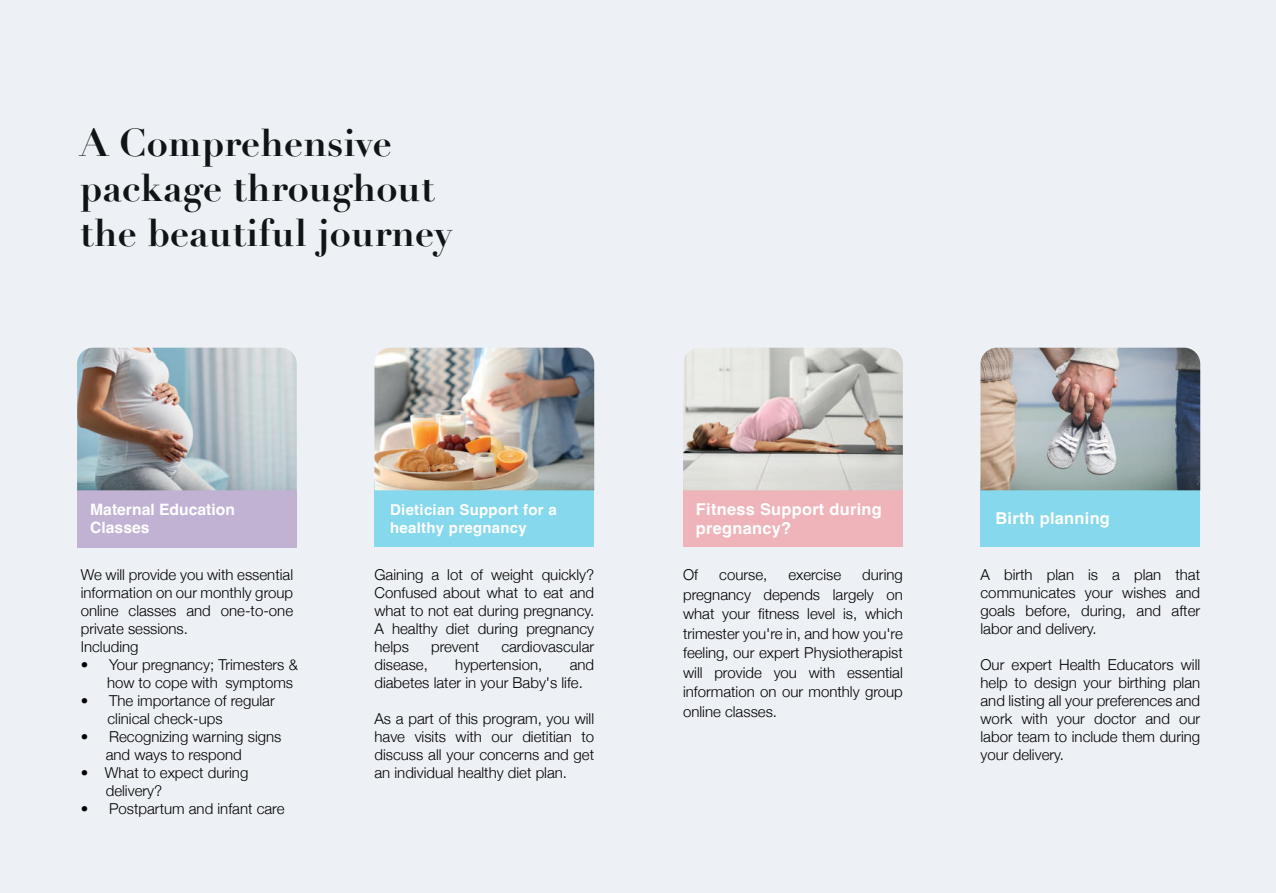
<style>
.page{position:relative;width:1276px;height:893px;background:#edf0f4}
.page>*{position:absolute;margin:0;border:0;box-sizing:border-box;transform-origin:0 0}
.t1{font:700 38.1px/45px "Didot";color:#111416}
.t2{font:700 16.35px/19.6px "Helvetica";letter-spacing:.015em;color:#fff}
.t3{font:700 15.75px/18.8px "Helvetica";color:#fff}
.t4{font:300 15px/18px "Helvetica Neue";color:#000001}
.t5{font:700 15px/18px "Helvetica";letter-spacing:.015em;color:#fff}
</style>
<div class="page">
<div style="left:77px;top:490px;width:220px;height:57px;background:#c1b2d4"></div>
<img style="left:77px;top:348px;width:220px;height:142px">
<div style="left:374px;top:482px;width:220px;height:65px;background:#86d8ec"></div>
<div style="left:683px;top:482px;width:220px;height:65px;background:#eeb4ba"></div>
<img style="left:683px;top:348px;width:220px;height:142px">
<div style="left:980px;top:482px;width:220px;height:65px;background:#86d8ec"></div>
<img style="left:980px;top:348px;width:220px;height:142px">
<img style="left:374px;top:348px;width:220px;height:142px">
<h1 class="t1" style="left:80px;top:121px;width:374px">A Comprehensive package throughout the beautiful journey</h1>
<p class="t3" style="left:90px;top:501px;width:146px">Maternal Education<br>Classes</p>
<p class="t4" style="left:81px;top:565px;width:214px">We will provide you with essential information on our monthly group online classes and one-to-one private sessions.<br>Including</p>
<p class="t4" style="left:107px;top:655px;width:192px;text-indent:-26px">• Your pregnancy; Trimesters &amp; how to cope with symptoms</p>
<p class="t4" style="left:107px;top:691px;width:169px;text-indent:-27px">• The importance of regular clinical check-ups</p>
<p class="t4" style="left:106px;top:727px;width:177px;text-indent:-25px">• Recognizing warning signs and ways to respond</p>
<p class="t4" style="left:106px;top:763px;width:144px;text-indent:-25px">• What to expect during delivery?</p>
<p class="t4" style="left:81px;top:799px;width:205px">• Postpartum and infant care</p>
<p class="t5" style="left:390px;top:502px;width:168px">Dietician Support for a healthy pregnancy</p>
<p class="t4" style="left:374px;top:565px;width:221px;text-align:justify">Gaining a lot of weight quickly?<br>Confused about what to eat and what to not eat during pregnancy.<br>A healthy diet during pregnancy helps</p>
<p class="t4" style="left:431px;top:637px;width:50px">prevent</p>
<p class="t4" style="left:501px;top:637px;width:94px">cardiovascular</p>
<p class="t4" style="left:374px;top:655px;width:221px;text-indent:195px">and diabetes later in your Baby's life.</p>
<p class="t4" style="left:374px;top:709px;width:221px;text-align:justify">As a part of this program, you will have visits with our dietitian to discuss all your concerns and get an individual healthy diet plan.</p>
<p class="t4" style="left:374px;top:655px;width:55px">disease,</p>
<p class="t4" style="left:455px;top:655px;width:88px">hypertension,</p>
<p class="t2" style="left:696px;top:501px;width:187px">Fitness Support during pregnancy?</p>
<p class="t4" style="left:683px;top:566px;width:17px">Of</p>
<p class="t4" style="left:719px;top:566px;width:50px">course,</p>
<p class="t4" style="left:788px;top:566px;width:54px">exercise</p>
<p class="t4" style="left:683px;top:565px;width:221px;line-height:19.5px;text-align:justify;text-indent:179px">during pregnancy depends largely on what your fitness level is, which trimester you're in, and how you're feeling, our expert Physiotherapist will provide you with essential information on our monthly group online classes.</p>
<p class="t2" style="left:995px;top:510px;width:116px">Birth planning</p>
<p class="t4" style="left:980px;top:566px;width:221px;text-align:justify">A birth plan is a plan that communicates your wishes and goals before, during, and after labor and delivery.</p>
<p class="t4" style="left:980px;top:656px;width:221px;text-align:justify">Our expert Health Educators will help to design your birthing plan and listing all your preferences and work with your doctor and our labor team to include them during your delivery.</p>
</div>
